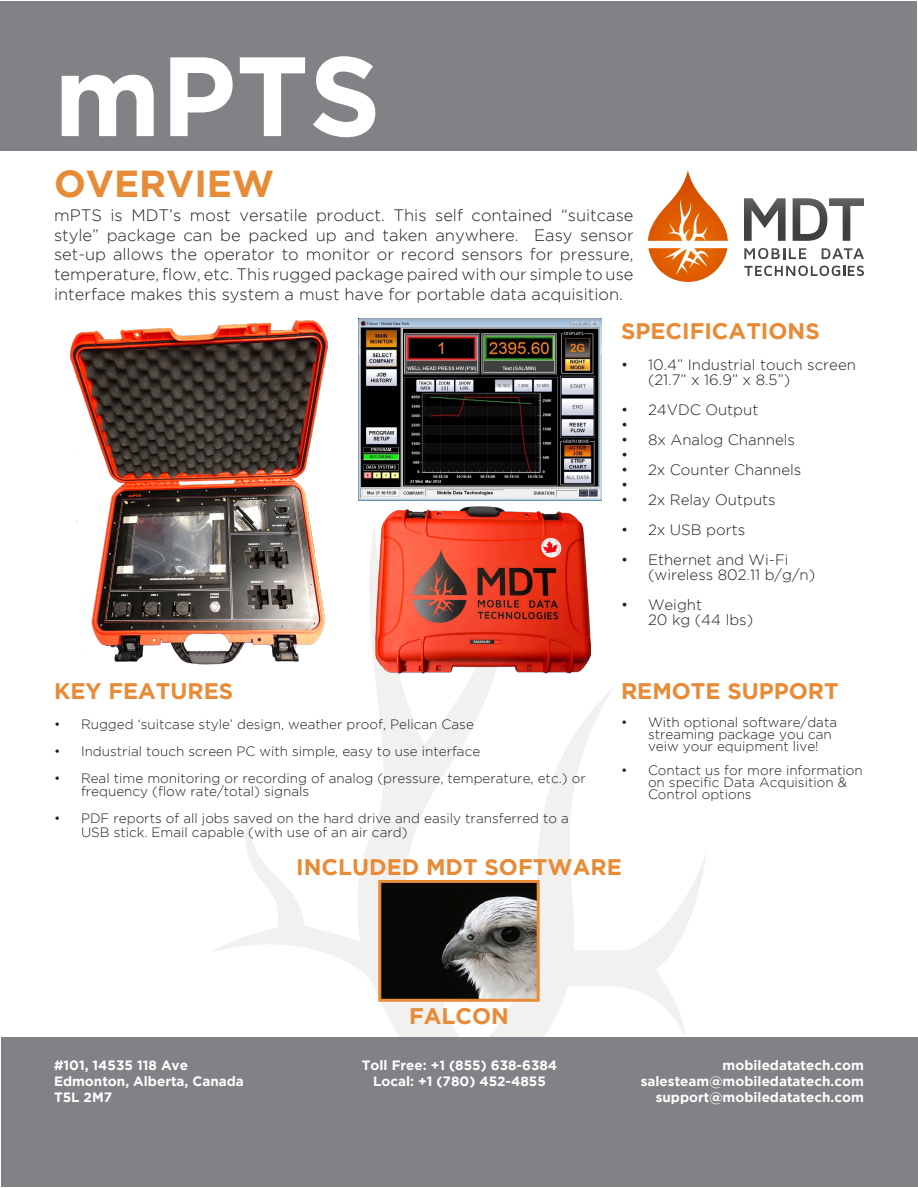
<style>
.page{position:relative;width:918px;height:1188px;background:#fff}
.page>*{position:absolute;margin:0;border:0;box-sizing:border-box;transform-origin:0 0}
.t1{font:700 112.5px "Gotham";color:#fff}
.t2{font:700 37.5px "Gotham";color:#e78b37}
.t3{font:700 22.5px "Gotham";color:#e78b37}
.t4{font:300 16.5px/19.8px "Gotham";color:#231f20;text-align:justify}
.t5{font:300 15px/15px "Gotham";color:#231f20}
.t6{font:300 13.5px/12px "Gotham";color:#231f20}
.t7{font:700 13.5px/16.2px "Gotham";color:#fff;text-align:center}
</style>
<div class="page">
<div style="left:1px;top:1px;width:916px;height:149px;background:#808285"></div>
<div style="left:1px;top:1038px;width:917px;height:149px;background:#808285"></div>
<svg style="left:648px;top:170px;width:80px;height:71px"></svg>
<svg style="left:648px;top:248px;width:79px;height:34px"></svg>
<svg style="left:744px;top:198px;width:42px;height:43px"></svg>
<svg style="left:793px;top:198px;width:71px;height:43px"></svg>
<svg style="left:744px;top:248px;width:62px;height:11px"></svg>
<svg style="left:822px;top:248px;width:42px;height:11px"></svg>
<svg style="left:744px;top:266px;width:120px;height:10px"></svg>
<img style="left:382px;top:884px;width:154px;height:114px">
<div style="left:378px;top:880px;width:162px;height:122px;border:3px solid #e78b37"></div>
<img style="left:359px;top:318px;width:243px;height:183px">
<img style="left:375px;top:507px;width:216px;height:167px">
<img style="left:70px;top:320px;width:258px;height:344px">
<p class="t1" style="left:54px;top:31px;width:328px">mPTS</p>
<p class="t2" style="left:54px;top:163px;width:222px">OVERVIEW</p>
<p class="t4" style="left:54px;top:205px;width:581px">mPTS is MDT’s most versatile product. This self contained “suitcase style” package can be packed up and taken anywhere. Easy sensor set-up allows the operator to monitor or record sensors for pressure, temperature, flow, etc. This rugged package paired with our simple to use interface makes this system a must have for portable data acquisition.</p>
<p class="t3" style="left:621px;top:318px;width:200px">SPECIFICATIONS</p>
<p class="t5" style="left:648px;top:357px;width:209px;text-indent:-27px">• 10.4” Industrial touch screen (21.7” x 16.9” x 8.5”)</p>
<p class="t5" style="left:621px;top:402px;width:139px">• 24VDC Output</p>
<p class="t5" style="left:621px;top:417px;width:9px">•</p>
<p class="t5" style="left:621px;top:432px;width:176px">• 8x Analog Channels</p>
<p class="t5" style="left:621px;top:447px;width:9px">•</p>
<p class="t5" style="left:621px;top:462px;width:182px">• 2x Counter Channels</p>
<p class="t5" style="left:621px;top:477px;width:9px">•</p>
<p class="t5" style="left:621px;top:492px;width:156px">• 2x Relay Outputs</p>
<p class="t5" style="left:621px;top:522px;width:126px">• 2x USB ports</p>
<p class="t5" style="left:648px;top:552px;width:169px;text-indent:-27px">• Ethernet and Wi-Fi (wireless 802.11 b/g/n)</p>
<p class="t5" style="left:648px;top:597px;width:107px;text-indent:-27px">• Weight<br>20 kg (44 lbs)</p>
<p class="t3" style="left:621px;top:678px;width:219px">REMOTE SUPPORT</p>
<p class="t6" style="left:648px;top:716px;width:191px;text-indent:-27px">• With optional software/data streaming package you can veiw your equipment live!</p>
<p class="t6" style="left:648px;top:764px;width:216px;text-indent:-27px">• Contact us for more information on specific Data Acquisition &amp;<br>Control options</p>
<p class="t3" style="left:54px;top:678px;width:181px">KEY FEATURES</p>
<p class="t6" style="left:54px;top:718px;width:421px">• Rugged ‘suitcase style’ design, weather proof, Pelican Case</p>
<p class="t6" style="left:54px;top:745px;width:428px">• Industrial touch screen PC with simple, easy to use interface</p>
<p class="t6" style="left:81px;top:771px;width:506px;line-height:13.5px;text-indent:-27px">• Real time monitoring or recording of analog (pressure, temperature, etc.) or frequency (flow rate/total) signals</p>
<p class="t6" style="left:81px;top:812px;width:490px;line-height:13.5px;text-indent:-27px">• PDF reports of all jobs saved on the hard drive and easily transferred to a<br>USB stick. Email capable (with use of an air card)</p>
<p class="t3" style="left:296px;top:854px;width:327px">INCLUDED MDT SOFTWARE</p>
<p class="t7" style="left:54px;top:1057px;width:136px">#101, 14535 118 Ave</p>
<p class="t7" style="left:54px;top:1073px;width:191px">Edmonton, Alberta, Canada</p>
<p class="t7" style="left:54px;top:1089px;width:60px">T5L 2M7</p>
<p class="t3" style="left:409px;top:1003px;width:101px">FALCON</p>
<p class="t7" style="left:362px;top:1057px;width:197px">Toll Free: +1 (855) 638-6384<br>Local: +1 (780) 452-4855</p>
<p class="t7" style="left:723px;top:1057px;width:143px">mobiledatatech.com</p>
<p class="t7" style="left:641px;top:1073px;width:225px;text-align:right">salesteam@mobiledatatech.com support@mobiledatatech.com</p>
</div>
